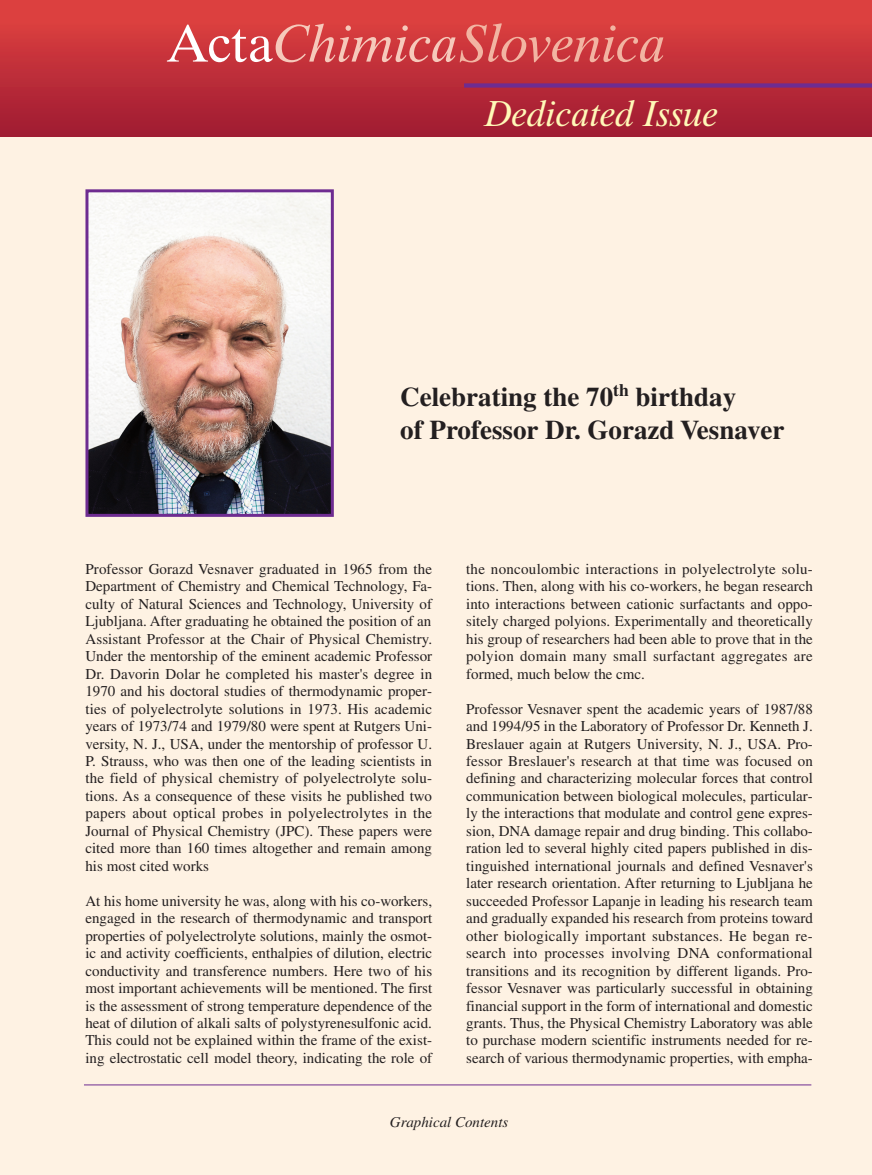
<style>
.page{position:relative;width:872px;height:1175px;background:#fff}
.page>*{position:absolute;margin:0;border:0;box-sizing:border-box;transform-origin:0 0}
.t1{font:italic 52.5px "Dutch 801 BT";color:#f2b4a2}
.t2{font:italic 36px "Dutch 801 BT";color:#fff9b8}
.t3{font:700 27px/33px "SS Times";color:#231f20}
.t4{font:15px/17.4px "SS Times";color:#231f20;text-align:justify}
.t5{font:italic 15px "SS Times";color:#231f20}
.s1{font-style:normal;color:#fff}
.s2{color:#f6c9bb}
</style>
<div class="page">
<div style="left:0;top:0;width:872px;height:1174px;background:#fef2e3"></div>
<hr style="left:84px;top:1084px;width:727px;height:1px;background:#6e2c91">
<img style="left:89px;top:193px;width:241px;height:320px">
<div style="left:85px;top:189px;width:249px;height:328px;border:3px solid #6e2c91"></div>
<div style="left:0;top:0;width:872px;height:136px;background:linear-gradient(to bottom,#e44441,#9f1b33)"></div>
<div style="left:464px;top:83px;width:408px;height:5px;background:#6e2c91"></div>
<h1 class="t1" style="left:167px;top:13px;width:501px"><span class="s1">Acta</span><span class="s2">Chimica</span>Slovenica</h1>
<h2 class="t2" style="left:485px;top:92px;width:235px">Dedicated Issue</h2>
<h3 class="t3" style="left:400px;top:383px;width:386px">Celebrating the 70<sup>th</sup> birthday<br>of Professor Dr. Gorazd Vesnaver</h3>
<p class="t4" style="left:85px;top:561px;width:348px">Professor Gorazd Vesnaver graduated in 1965 from the Department of Chemistry and Chemical Technology, Fa - culty of Natural Sciences and Technology, University of Ljub ljana. After graduating he obtained the position of an Assistant Professor at the Chair of Physical Chemistry.<br>Under the mentorship of the eminent academic Professor Dr. Davorin Dolar he completed his master's degree in 1970 and his doctoral studies of thermodynamic proper&shy;ties of polyelectrolyte solutions in 1973. His academic years of 1973/74 and 1979/80 were spent at Rutgers Uni - ver sity, N. J., USA, under the mentorship of professor U.<br>P. Strauss, who was then one of the leading scientists in the field of physical chemistry of polyelectrolyte solu&shy;tions. As a consequence of these visits he published two pa pers about optical probes in polyelectrolytes in the Journal of Physical Chemistry (JPC). These papers were cited more than 160 times altogether and remain among his most cited works</p>
<p class="t4" style="left:85px;top:893px;width:348px">At his home university he was, along with his co-workers, engaged in the research of thermodynamic and transport properties of polyelectrolyte solutions, mainly the osmot&shy;ic and activity coefficients, enthalpies of dilution, electric conductivity and transference numbers. Here two of his most important achievements will be mentioned. The first is the assessment of strong temperature dependence of the heat of dilution of alkali salts of polystyrenesulfonic acid.<br>This could not be explained within the frame of the exist&shy;ing electrostatic cell model theory, indicating the role of</p>
<p class="t4" style="left:466px;top:561px;width:348px">the noncoulombic interactions in polyelectrolyte solu&shy;tions. Then, along with his co-workers, he began research into interactions between cationic surfactants and oppo&shy;sitely charged polyions. Experimentally and theoretically his group of researchers had been able to prove that in the polyion domain many small surfactant aggregates are formed, much below the cmc.</p>
<p class="t4" style="left:466px;top:701px;width:348px">Professor Vesnaver spent the academic years of 1987/88 and 1994/95 in the Laboratory of Professor Dr. Kenneth J.<br>Breslauer again at Rutgers University, N. J., USA. Pro - fessor Breslauer's research at that time was focused on defining and characterizing molecular forces that control communication between biological molecules, particular&shy;ly the interactions that modulate and control gene expres&shy;sion, DNA damage repair and drug binding. This collabo&shy;ration led to several highly cited papers published in dis&shy;tinguished international journals and defined Vesnaver's later research orientation. After returning to Ljubljana he succeeded Professor Lapanje in leading his research team and gradually expanded his research from proteins toward other biologically important substances. He began re&shy;search into processes involving DNA conformational tran sitions and its recognition by different ligands. Pro - fessor Vesnaver was particularly successful in obtaining financial support in the form of international and domestic grants. Thus, the Physical Chemistry Laboratory was able to purchase modern scientific instruments needed for re&shy;search of various thermodynamic properties, with empha-</p>
<p class="t5" style="left:390px;top:1116px;width:120px">Graphical Contents</p>
</div>
